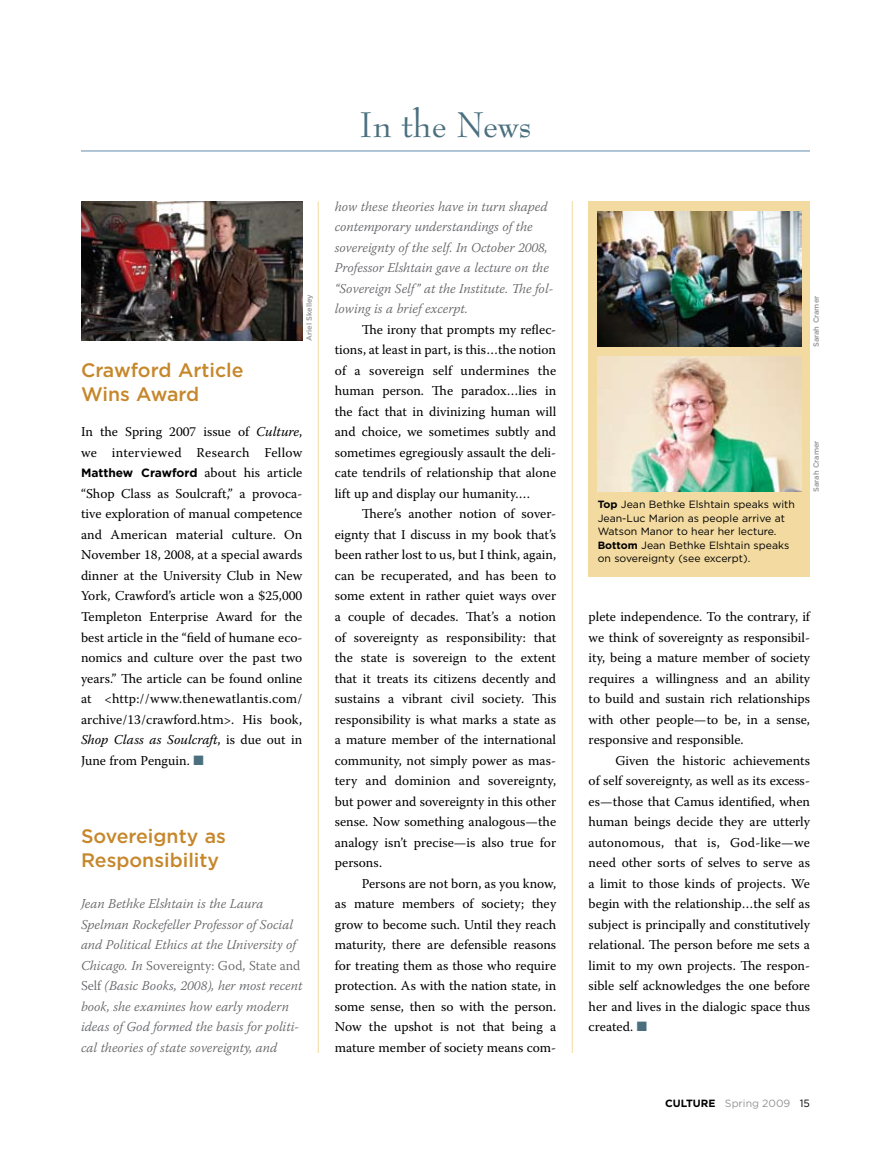
<style>
.page{position:relative;width:891px;height:1161px;background:#fff}
.page>*{position:absolute;margin:0;border:0;box-sizing:border-box;transform-origin:0 0}
.t1{font:39px "Bernhard Modern";letter-spacing:-.01em;color:#4a6f7e}
.t2{font:500 19.5px/24px "Gotham";color:#c6872b}
.t3{font:13.5px/20.5px "Warnock Pro";color:#000;text-align:justify}
.t4{font:italic 300 13.5px/20.5px "Warnock Pro";color:#636467}
.t5{font:700 12px "Gotham";color:#000}
.t6{font:10.5px/13.5px "Gotham";color:#000}
.t7{font:10.5px "Gotham";color:#939598}
.t8{font:500 7.5px "Gotham";color:#939598}
.s1{font-style:italic}
.s2{font-family:"Warnock Pro";font-weight:400;font-size:13.5px}
.s3{color:#4a6f7e}
.s4{font-style:normal}
.s5{font-weight:700}
.s6{font-weight:700;color:#000}
.s7{color:#000}
</style>
<div class="page">
<div style="left:589px;top:201px;width:221px;height:376px;background:#f2daa0"></div>
<hr style="left:81px;top:151px;width:729px;height:1px;background:#608cad">
<hr style="left:318px;top:201px;width:1px;height:852px;background:#f2daa0">
<hr style="left:572px;top:201px;width:1px;height:852px;background:#f2daa0">
<img style="left:81px;top:201px;width:222px;height:140px">
<img style="left:597px;top:211px;width:204px;height:136px">
<img style="left:597px;top:356px;width:204px;height:136px">
<h1 class="t1" style="left:359px;top:104px;width:174px">In the News</h1>
<p class="t8" style="left:304px;top:341px;width:48px;rotate:-90deg">Ariel Skelley</p>
<h2 class="t2" style="left:81px;top:358px;width:164px">Crawford Article<br>Wins Award</h2>
<p class="t3" style="left:81px;top:421px;width:223px">In the Spring 2007 issue of <span class="s1">Culture</span>, we interviewed Research Fellow</p>
<p class="t5" style="left:81px;top:465px;width:223px">Matthew Crawford <span class="s2">about his article</span></p>
<p class="t3" style="left:81px;top:483px;width:223px">“Shop Class as Soulcraft,” a provoca&shy;tive exploration of manual competence and American material culture. On November 18, 2008, at a special awards dinner at the University Club in New York, Crawford’s article won a $25,000<br>Templeton Enterprise Award for the best article in the “field of humane eco&shy;nomics and culture over the past two years.” The article can be found online at &lt;http://www.thenewatlantis.com/ archive/13/crawford.htm&gt;. His book, <span class="s1">Shop Class as Soulcraft</span>, is due out in June from Penguin. <span class="s3">■</span></p>
<h2 class="t2" style="left:81px;top:823px;width:146px">Sovereignty as<br>Responsibility</h2>
<p class="t4" style="left:81px;top:893px;width:223px">Jean Bethke Elshtain is the Laura Spelman Rockefeller Professor of Social and Political Ethics at the University of Chicago. In <span class="s4">Sovereignty: God, State and Self</span> (Basic Books, 2008), her most recent book, she examines how early modern ideas of God formed the basis for politi&shy;cal theories of state sovereignty, and</p>
<p class="t4" style="left:335px;top:196px;width:220px">how these theories have in turn shaped contemporary understandings of the sovereignty of the self. In October 2008, Professor Elshtain gave a lecture on the “Sovereign Self” at the Institute. The fol&shy;lowing is a brief excerpt.</p>
<p class="t3" style="left:335px;top:319px;width:223px;text-indent:27px">The irony that prompts my reflec&shy;tions, at least in part, is this…the notion of a sovereign self undermines the human person. The paradox…lies in the fact that in divinizing human will and choice, we sometimes subtly and sometimes egregiously assault the deli&shy;cate tendrils of relationship that alone lift up and display our humanity.…</p>
<p class="t3" style="left:335px;top:503px;width:223px;text-indent:27px">There’s another notion of sover&shy;eignty that I discuss in my book that’s been rather lost to us, but I think, again, can be recuperated, and has been to some extent in rather quiet ways over a couple of decades. That’s a notion of sovereignty as responsibility: that the state is sovereign to the extent that it treats its citizens decently and sustains a vibrant civil society. This responsibility is what marks a state as a mature member of the international community, not simply power as mas&shy;tery and dominion and sovereignty, but power and sovereignty in this other sense. Now something analogous—the analogy isn’t precise—is also true for persons.</p>
<p class="t3" style="left:335px;top:873px;width:223px;text-indent:27px">Persons are not born, as you know, as mature members of society; they grow to become such. Until they reach maturity, there are defensible reasons for treating them as those who require protection. As with the nation state, in some sense, then so with the person.<br>Now the upshot is not that being a mature member of society means com-</p>
<p class="t8" style="left:811px;top:347px;width:53px;rotate:-90deg">Sarah Cramer</p>
<p class="t6" style="left:598px;top:498px;width:199px"><span class="s5">Top</span> Jean Bethke Elshtain speaks with Jean-Luc Marion as people arrive at Watson Manor to hear her lecture.<br><span class="s5">Bottom</span> Jean Bethke E lshtain speaks on sovereignty (see excerpt).</p>
<p class="t8" style="left:811px;top:492px;width:53px;rotate:-90deg">Sarah Cramer</p>
<p class="t3" style="left:589px;top:606px;width:223px">plete independence. To the contrary, if we think of sovereignty as responsibil&shy;ity, being a mature member of society requires a willingness and an ability to build and sustain rich relationships with other people—to be, in a sense, responsive and responsible.</p>
<p class="t3" style="left:589px;top:750px;width:223px;text-indent:27px">Given the historic achievements of self sovereignty, as well as its excess&shy;es—those that Camus identified, when human beings decide they are utterly autonomous, that is, God-like—we need other sorts of selves to serve as a limit to those kinds of projects. We begin with the relationship…the self as subject is principally and constitutively relational. The person before me sets a limit to my own projects. The respon&shy;sible self acknowledges the one before her and lives in the dialogic space thus created. <span class="s3">■</span></p>
<p class="t7" style="left:665px;top:1097px;width:146px"><span class="s6">Culture</span> Spring 2009 <span class="s7">15</span></p>
</div>
